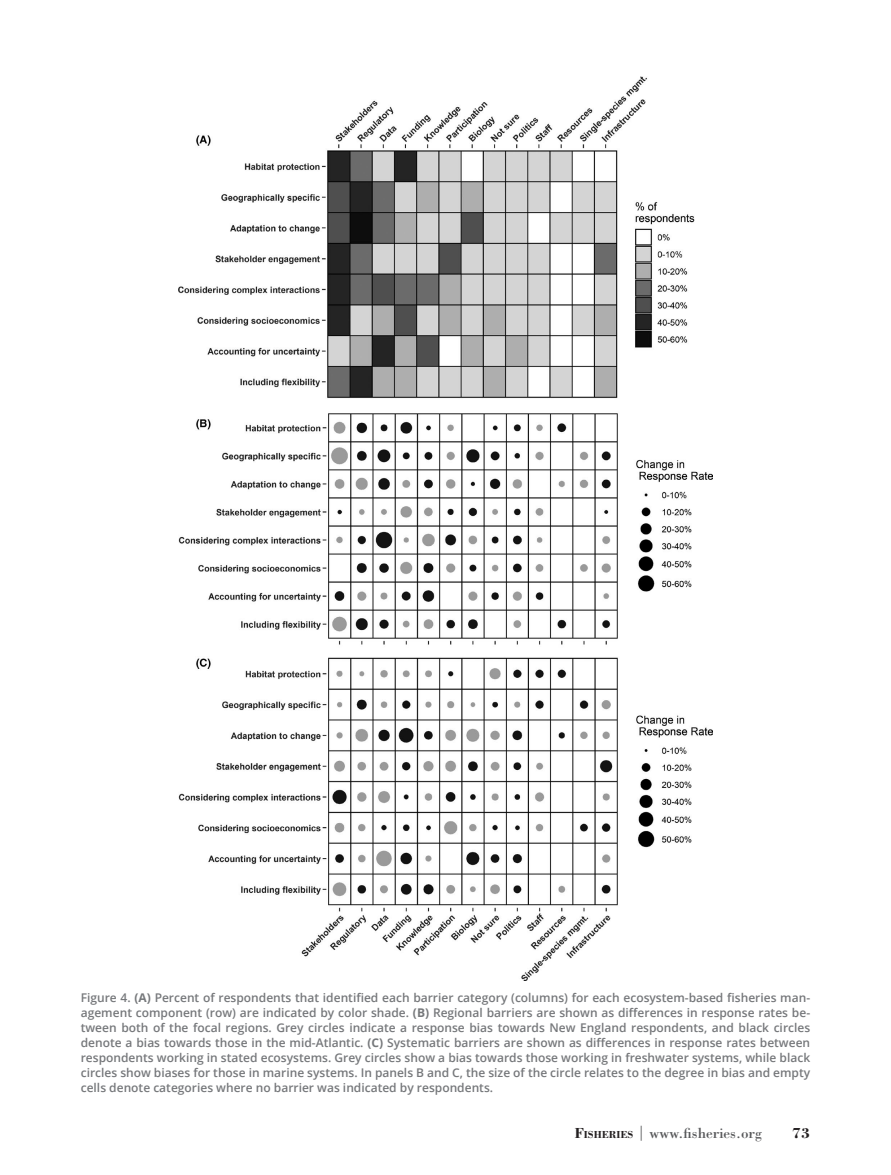
<style>
.page{position:relative;width:891px;height:1175px;background:#fff}
.page>*{position:absolute;margin:0;border:0;box-sizing:border-box;transform-origin:0 0}
.t1{font:15px "Bodoni Std";color:#57585a}
.t2{font:700 15px "Bodoni Std";color:#231f20}
.t3{font:600 12px/15px "Open Sans";color:#76787b;text-align:justify}
.s1{font-weight:700}
.s2{font-weight:700;color:#231f20}
.s3{font-weight:700;font-size:10.5px;color:#231f20}
</style>
<div class="page">
<img style="left:179px;top:77px;width:533px;height:903px">
<p class="t3" style="left:81px;top:989px;width:731px">Figure 4. <span class="s1">(A)</span> Percent of respondents that identified each barrier category (columns) for each ecosystem-based fisheries man&shy;agement component (row) are indicated by color shade. <span class="s1">(B)</span> Regional barriers are shown as differences in response rates be&shy;tween both of the focal regions. Grey circles indicate a response bias towards New England respondents, and black circles denote a bias towards those in the mid-Atlantic. <span class="s1">(C)</span> Systematic barriers are shown as differences in response rates between respondents working in stated ecosystems. Grey circles show a bias towards those working in freshwater systems, while black circles show biases for those in marine systems. In panels B and C, the size of the circle relates to the degree in bias and empty cells denote categories where no barrier was indicated by respondents.</p>
<p class="t1" style="left:575px;top:1123px;width:189px"><span class="s2">F</span><span class="s3">ISHERIES</span> | www.fisheries.org</p>
<p class="t2" style="left:792px;top:1123px;width:20px">73</p>
</div>
